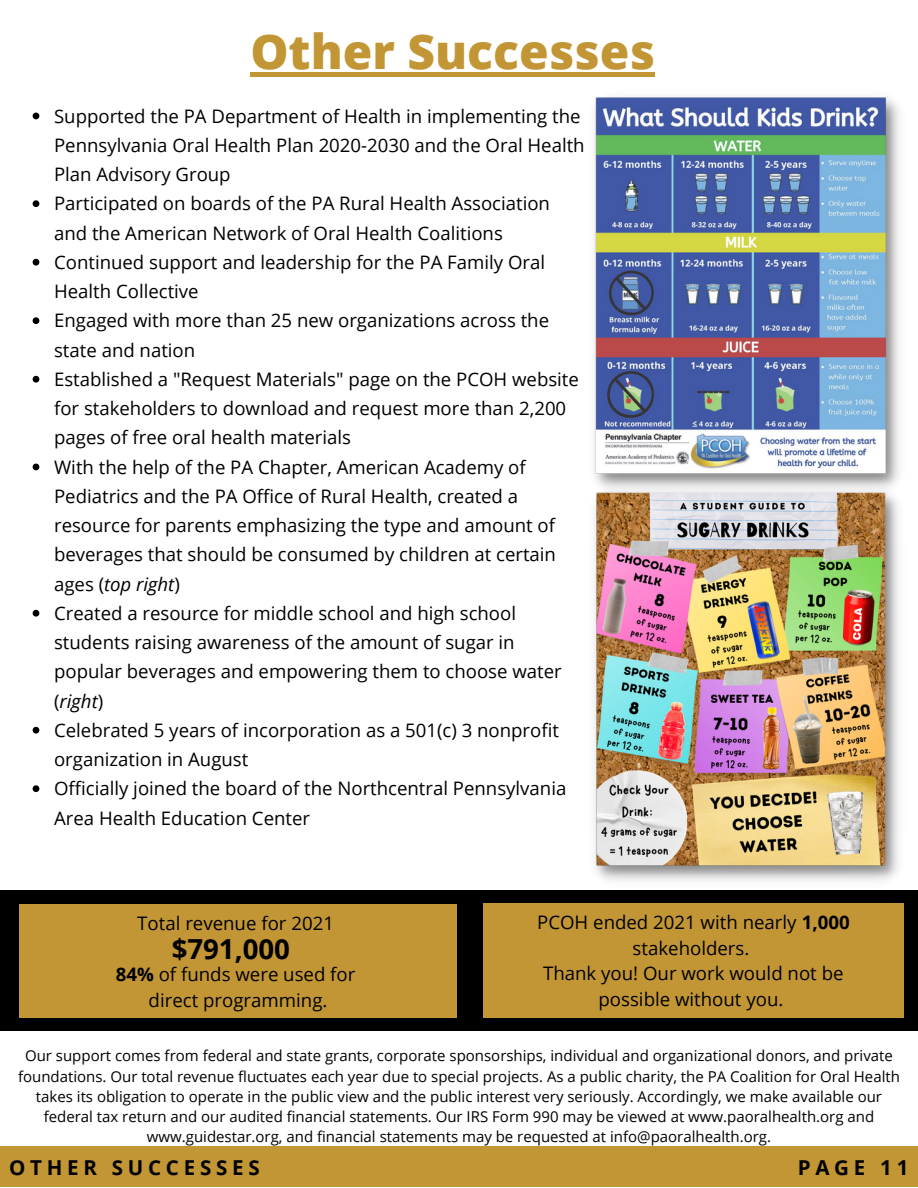
<style>
.page{position:relative;width:918px;height:1188px;background:#fff}
.page>*{position:absolute;margin:0;border:0;box-sizing:border-box;transform-origin:0 0}
.t1{font:800 48px "Open Sans";color:#c29635}
.t2{font:700 27.6px "Open Sans";color:#000}
.t3{font:700 20.55px "Open Sans";letter-spacing:.23em;color:#000}
.t4{font:18.6px/29.2px "Open Sans";color:#000}
.t5{font:15px/20.2px "Open Sans";color:#000;text-align:center}
.s1{font-style:italic}
.s2{font-weight:700}
</style>
<div class="page">
<svg style="left:33px;top:113px;width:6px;height:6px"></svg>
<svg style="left:33px;top:200px;width:6px;height:7px"></svg>
<svg style="left:33px;top:259px;width:6px;height:7px"></svg>
<svg style="left:33px;top:317px;width:6px;height:7px"></svg>
<svg style="left:33px;top:376px;width:6px;height:7px"></svg>
<svg style="left:33px;top:464px;width:6px;height:6px"></svg>
<svg style="left:33px;top:610px;width:6px;height:7px"></svg>
<svg style="left:33px;top:727px;width:6px;height:7px"></svg>
<svg style="left:33px;top:785px;width:6px;height:7px"></svg>
<img style="left:594px;top:499px;width:305px;height:382px">
<img style="left:594px;top:97px;width:306px;height:402px">
<div style="left:0;top:1147px;width:918px;height:40px;background:#c29635"></div>
<hr style="left:250px;top:73px;width:405px;height:4px;background:#c29635">
<div style="left:469px;top:890px;width:449px;height:141px;background:#000"></div>
<div style="left:483px;top:903px;width:421px;height:115px;background:#c29635"></div>
<div style="left:0;top:890px;width:469px;height:141px;background:#000"></div>
<div style="left:19px;top:904px;width:438px;height:114px;background:#c29635"></div>
<p class="t1" style="left:250px;top:18px;width:406px">Other Successes</p>
<p class="t4" style="left:54px;top:101px;width:532px">Supported the PA Department of Health in implementing the<br>Pennsylvania Oral Health Plan 2020-2030 and the Oral Health<br>Plan Advisory Group</p>
<p class="t4" style="left:54px;top:189px;width:497px">Participated on boards of the PA Rural Health Association and the American Network of Oral Health Coalitions</p>
<p class="t4" style="left:54px;top:247px;width:493px">Continued support and leadership for the PA Family Oral<br>Health Collective</p>
<p class="t4" style="left:54px;top:306px;width:497px">Engaged with more than 25 new organizations across the state and nation</p>
<p class="t4" style="left:54px;top:364px;width:526px">Established a "Request Materials" page on the PCOH website for stakeholders to download and request more than 2,200 pages of free oral health materials</p>
<p class="t4" style="left:54px;top:452px;width:503px">With the help of the PA Chapter, American Academy of Pediatrics and the PA Office of Rural Health, created a resource for parents emphasizing the type and amount of beverages that should be consumed by children at certain ages (<span class="s1">top right</span>)</p>
<p class="t4" style="left:54px;top:598px;width:509px">Created a resource for middle school and high school students raising awareness of the amount of sugar in popular beverages and empowering them to choose water (<span class="s1">right</span>)</p>
<p class="t4" style="left:54px;top:715px;width:506px">Celebrated 5 years of incorporation as a 501(c) 3 nonprofit organization in August</p>
<p class="t4" style="left:54px;top:774px;width:514px">Officially joined the board of the Northcentral Pennsylvania<br>Area Health Education Center</p>
<p class="t4" style="left:137px;top:908px;width:198px">Total revenue for 2021</p>
<p class="t4" style="left:116px;top:960px;width:241px"><span class="s2">84%</span> of funds were used for</p>
<p class="t4" style="left:149px;top:985px;width:180px">direct programming.</p>
<p class="t2" style="left:172px;top:929px;width:120px">$791,000</p>
<p class="t4" style="left:537px;top:909px;width:314px;line-height:25.7px;text-align:center">PCOH ended 2021 with nearly <span class="s2">1,000 </span>stakeholders.</p>
<p class="t4" style="left:543px;top:960px;width:302px;line-height:25.7px;text-align:center">Thank you! Our work would not be possible without you.</p>
<p class="t5" style="left:18px;top:1045px;width:883px">Our support comes from federal and state grants, corporate sponsorships, individual and organizational donors, and private foundations. Our total revenue fluctuates each year due to special projects. As a public charity, the PA Coalition for Oral Health takes its obligation to operate in the public view and the public interest very seriously. Accordingly, we make available our federal tax return and our audited financial statements. Our IRS Form 990 may be viewed at www.paoralhealth.org and www.guidestar.org, and financial statements may be requested at info@paoralhealth.org.</p>
<p class="t3" style="left:9px;top:1153px;width:252px">OTHER SUCCESSES</p>
<p class="t3" style="left:798px;top:1153px;width:112px">PAGE 11</p>
</div>
